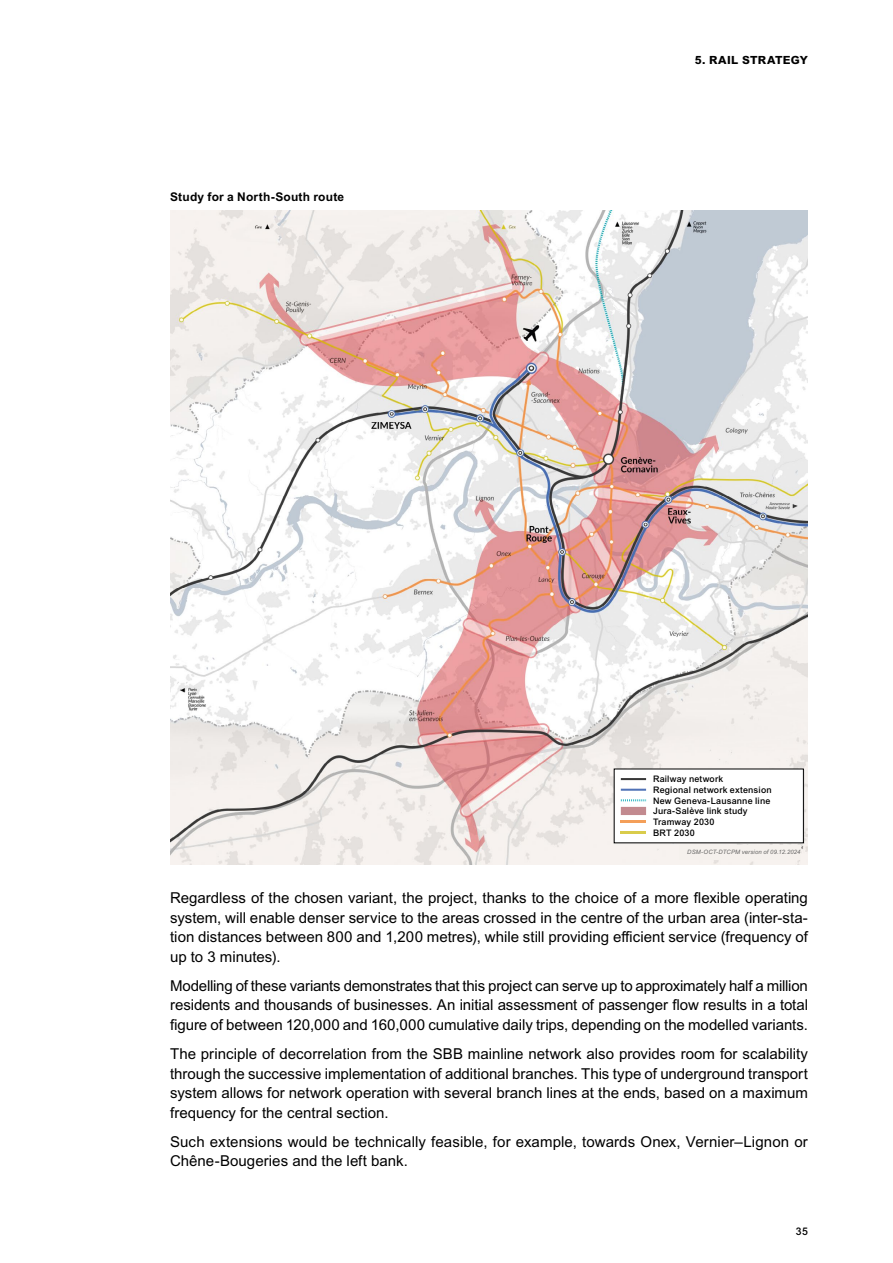
<style>
.page{position:relative;width:893px;height:1263px;background:#fff}
.page>*{position:absolute;margin:0;border:0;box-sizing:border-box;transform-origin:0 0}
.t1{font:15px/19.5px "Arial MT Pro";color:#000;text-align:justify}
.t2{font:700 12px "Arial MT Pro";letter-spacing:.015em;color:#000}
.t3{font:800 11.25px "Arial MT Pro";letter-spacing:.03em;color:#000}
.t4{font:500 10.5px "Arial MT Pro";color:#000}
.t5{font:500 9px/10.8px "Arial MT Pro";letter-spacing:.02em;color:#000}
.t6{font:italic 6px "Arial MT Pro";letter-spacing:.02em;color:#666665}
</style>
<div class="page">
<img style="left:170px;top:211px;width:638px;height:654px">
<div style="left:614px;top:769px;width:189px;height:74px;background:#fff"></div>
<hr style="left:621px;top:831px;width:25px;height:2px;background:#d9cc4b">
<hr style="left:621px;top:820px;width:25px;height:3px;background:#f49f59">
<div style="left:621px;top:807px;width:25px;height:8px;background:#c28a8f"></div>
<svg style="left:621px;top:799px;width:25px;height:2px"></svg>
<hr style="left:621px;top:778px;width:25px;height:2px;background:#383838">
<hr style="left:621px;top:789px;width:25px;height:2px;background:#5072b7">
<div style="left:679px;top:845px;width:122px;height:14px;background:#f5f1ed"></div>
<p class="t2" style="left:170px;top:190px;width:176px">Study for a North-South route</p>
<p class="t3" style="left:695px;top:53px;width:57px">5. RAIL STR</p>
<p class="t3" style="left:767px;top:53px;width:41px">ATE GY</p>
<p class="t5" style="left:653px;top:774px;width:120px">Railway network<br>Regional network extension<br>New Geneva-Lausanne line<br>Jura-Salève link study<br>Tramway 2030<br>BRT 2030</p>
<p class="t6" style="left:687px;top:848px;width:115px">DSM-OCT-DTCPM version of 09.12.2024</p>
<p class="t1" style="left:170px;top:889px;width:639px">Regardless of the chosen variant, the project, thanks to the choice of a more flexible operating system, will enable denser service to the areas crossed in the centre of the urban area (inter-sta&shy;tion distances between 800 and 1,200 metres), while still providing efficient service (frequency of up to 3 minutes).</p>
<p class="t1" style="left:170px;top:977px;width:639px">Modelling of these variants demonstrates that this project can serve up to approximately half a million residents and thousands of businesses. An initial assessment of passenger flow results in a total figure of between 120,000 and 160,000 cumulative daily trips, depending on the modelled variants.</p>
<p class="t1" style="left:170px;top:1045px;width:639px">The principle of decorrelation from the SBB mainline network also provides room for scalability through the successive implementation of additional branches. This type of underground transport system allows for network operation with several branch lines at the ends, based on a maximum frequency for the central section.</p>
<p class="t1" style="left:170px;top:1133px;width:639px">Such extensions would be technically feasible, for example, towards Onex, Vernier–Lignon or<br>Chêne-Bougeries and the left bank.</p>
<p class="t4" style="left:796px;top:1225px;width:13px">35</p>
</div>
